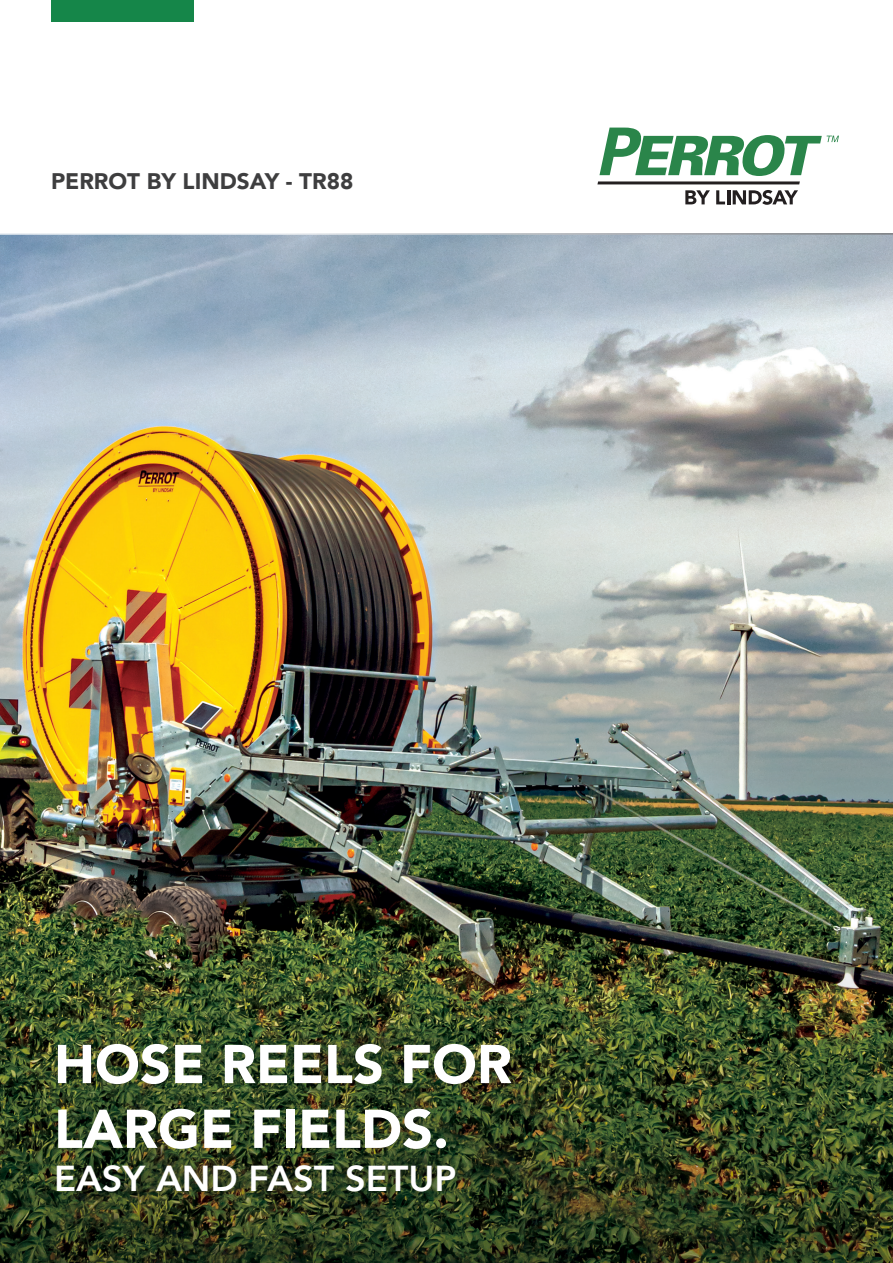
<style>
.page{position:relative;width:893px;height:1263px;background:#fff}
.page>*{position:absolute;margin:0;border:0;box-sizing:border-box;transform-origin:0 0}
.t1{font:900 54px "Avenir";color:#fff}
.t2{font:800 36px "Avenir";color:#fff}
.t3{font:900 22.5px "Avenir";color:#3e3e3f}
</style>
<div class="page">
<img style="left:0;top:233px;width:893px;height:690px">
<div style="left:51px;top:0;width:143px;height:21px;background:#158649"></div>
<svg style="left:685px;top:190px;width:25px;height:14px"></svg>
<svg style="left:716px;top:190px;width:9px;height:14px"></svg>
<hr style="left:727px;top:190px;width:3px;height:14px;background:#231f20">
<svg style="left:733px;top:190px;width:65px;height:15px"></svg>
<svg style="left:597px;top:128px;width:242px;height:56px"></svg>
<img style="left:0;top:923px;width:893px;height:340px">
<p class="t3" style="left:51px;top:162px;width:304px">PERROT BY LINDSAY - TR88</p>
<p class="t1" style="left:54px;top:1018px;width:459px">HOSE REELS FOR</p>
<p class="t1" style="left:54px;top:1083px;width:397px">LARGE FIELDS.</p>
<p class="t2" style="left:54px;top:1150px;width:404px">EASY AND FAST SETUP</p>
</div>
